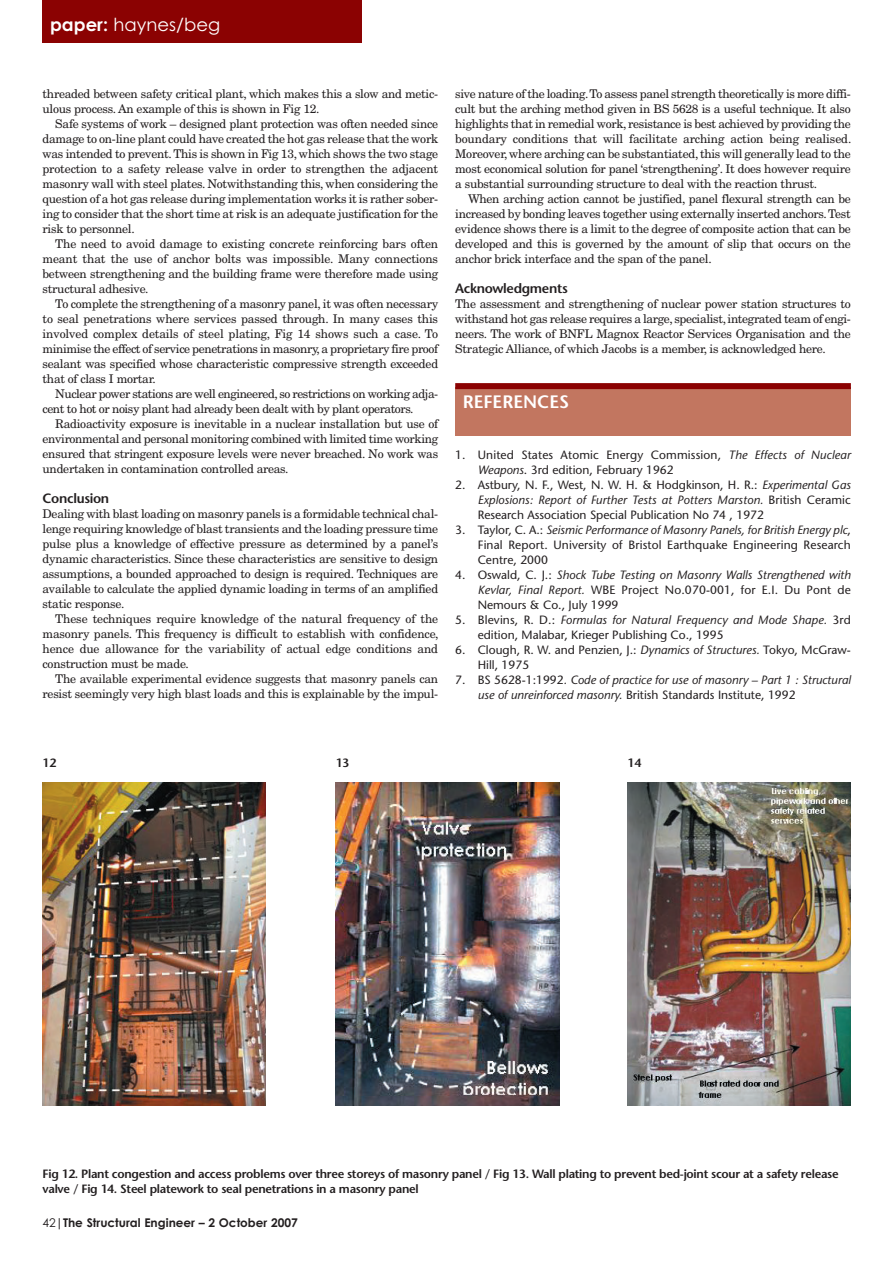
<style>
.page{position:relative;width:893px;height:1263px;background:#fff}
.page>*{position:absolute;margin:0;border:0;box-sizing:border-box;transform-origin:0 0}
.t1{font:18px "Century Gothic";color:#fff}
.t2{font:600 18px "Stone Sans";color:#fff}
.t3{font:600 13.5px "Stone Sans";letter-spacing:-.025em;color:#231f20}
.t4{font:12px/15px "New Century Schlbk";letter-spacing:-.02em;color:#231f20;text-align:justify}
.t5{font:12px/15px "Stone Sans";color:#231f20}
.t6{font:600 12px/15px "Stone Sans";letter-spacing:-.025em;color:#231f20}
.t7{font:12px/15px "New Century Schlbk";letter-spacing:-.04em;color:#231f20}
.t8{font:italic 12px/15px "Stone Sans";color:#231f20}
.t9{font:700 12px "Century Gothic";color:#231f20}
.s1{font-weight:700}
.s2{font-style:italic}
.s3{font-style:normal}
.s4{font-weight:400}
</style>
<div class="page">
<img style="left:42px;top:0;width:809px;height:1106px">
<h1 class="t1" style="left:50px;top:15px;width:172px"><span class="s1">paper:</span> haynes/beg</h1>
<p class="t4" style="left:43px;top:87px;width:397px">threaded between safety critical plant, which makes this a slow and metic&shy;ulous process. An example of this is shown in Fig 12.</p>
<p class="t4" style="left:43px;top:117px;width:397px;text-indent:13px">Safe systems of work – designed plant protection was often needed since damage to on-line plant could have created the hot gas release that the work was intended to prevent. This is shown in Fig 13, which shows the two stage protection to a safety release valve in order to strengthen the adjacent masonry wall with steel plates. Notwithstanding this, when considering the question of a hot gas release during implementation works it is rather sober&shy;ing to consider that the short time at risk is an adequate justification for the risk to personnel.</p>
<p class="t4" style="left:43px;top:237px;width:397px;text-indent:13px">The need to avoid damage to existing concrete reinforcing bars often meant that the use of anchor bolts was impossible. Many connections between strengthening and the building frame were therefore made using structural adhesive.</p>
<p class="t4" style="left:43px;top:297px;width:397px;text-indent:13px">To complete the strengthening of a masonry panel, it was often necessary to seal penetrations where services passed through. In many cases this involved complex details of steel plating, Fig 14 shows such a case. To minimise the effect of service penetrations in masonry, a proprietary fire proof sealant was specified whose characteristic compressive strength exceeded that of class I mortar.</p>
<p class="t7" style="left:43px;top:387px;width:397px;text-indent:13px">Nuclear power stations are well engineered, so restrictions on working adja&shy;cent to hot or noisy plant had already been dealt with by plant operators.</p>
<p class="t4" style="left:43px;top:417px;width:397px;text-indent:13px">Radioactivity exposure is inevitable in a nuclear installation but use of environmental and personal monitoring combined with limited time working ensured that stringent exposure levels were never breached. No work was undertaken in contamination controlled areas.</p>
<p class="t3" style="left:43px;top:493px;width:68px">Conclusion</p>
<p class="t4" style="left:43px;top:507px;width:397px">Dealing with blast loading on masonry panels is a formidable technical chal&shy;lenge requiring knowledge of blast transients and the loading pressure time pulse plus a knowledge of effective pressure as determined by a panel’s dynamic characteristics. Since these characteristics are sensitive to design assumptions, a bounded approached to design is required. Techniques are available to calculate the applied dynamic loading in terms of an amplified static response.</p>
<p class="t4" style="left:43px;top:612px;width:397px;text-indent:13px">These techniques require knowledge of the natural frequency of the masonry panels. This frequency is difficult to establish with confidence, hence due allowance for the variability of actual edge conditions and construction must be made.</p>
<p class="t4" style="left:43px;top:672px;width:397px;text-align:right">The available experimental evidence suggests that masonry panels can resist seemingly very high blast loads and this is explainable by the impul-</p>
<p class="t4" style="left:455px;top:87px;width:397px">sive nature of the loading. To assess panel strength theoretically is more diffi&shy;cult but the arching method given in BS 5628 is a useful technique. It also highlights that in remedial work, resistance is best achieved by providing the boundary conditions that will facilitate arching action being realised.<br>Moreover, where arching can be substantiated, this will generally lead to the most economical solution for panel ‘strengthening’. It does however require a substantial surrounding structure to deal with the reaction thrust.</p>
<p class="t4" style="left:455px;top:192px;width:397px;text-indent:13px">When arching action cannot be justified, panel flexural strength can be increased by bonding leaves together using externally inserted anchors. Test evidence shows there is a limit to the degree of composite action that can be developed and this is governed by the amount of slip that occurs on the anchor brick interface and the span of the panel.</p>
<p class="t3" style="left:455px;top:283px;width:114px">Acknowledgments</p>
<p class="t4" style="left:455px;top:297px;width:397px">The assessment and strengthening of nuclear power station structures to withstand hot gas release requires a large, specialist, integrated team of engi&shy;neers. The work of BNFL Magnox Reactor Services Organisation and the Strategic Alliance, of which Jacobs is a member, is acknowledged here.</p>
<h1 class="t2" style="left:462px;top:395px;width:108px">REFERENCES</h1>
<p class="t5" style="left:477px;top:448px;width:374px;text-indent:-22px">1. United States Atomic Energy Commission, <span class="s2">The Effects of Nuclear<br>Weapons</span>. 3rd edition, February 1962</p>
<p class="t5" style="left:477px;top:478px;width:374px;text-align:justify;text-indent:-22px">2. Astbury, N. F., West, N. W. H. &amp; Hodgkinson, H. R.: <span class="s2">Experimental Gas Explosions: Report of Further Tests at Potters Marston.</span> British Ceramic Research Association Special Publication No 74 , 1972</p>
<p class="t5" style="left:477px;top:523px;width:374px;text-align:justify;text-indent:-22px">3. Taylor, C. A.: <span class="s2">Seismic Performance of Masonry Panels, for British Energy plc</span>, Final Report. University of Bristol Earthquake Engineering Research Centre, 2000</p>
<p class="t5" style="left:477px;top:568px;width:374px;text-align:justify;text-indent:-22px">4. Oswald, C. J.: <span class="s2">Shock Tube Testing on Masonry Walls Strengthened with Kevlar, Final Report.</span> WBE Project No.070-001, for E.I. Du Pont de Nemours &amp; Co., July 1999</p>
<p class="t5" style="left:477px;top:613px;width:374px;text-indent:-22px">5. Blevins, R. D.: <span class="s2">Formulas for Natural Frequency and Mode Shape.</span> 3rd edition, Malabar, Krieger Publishing Co., 1995</p>
<p class="t5" style="left:477px;top:643px;width:374px;text-indent:-22px">6. Clough, R. W. and Penzien, J.: <span class="s2">Dynamics of Structures.</span> Tokyo, McGraw-<br>Hill, 1975</p>
<p class="t8" style="left:477px;top:673px;width:374px;text-indent:-22px"><span class="s3">7. BS 5628-1:1992</span>. Code of practice for use of masonry – Part 1 : Structural use of unreinforced masonry. <span class="s3">British Standards Institute, 1992</span></p>
<p class="t6" style="left:43px;top:757px;width:15px">12</p>
<p class="t6" style="left:336px;top:757px;width:15px">13</p>
<p class="t6" style="left:627px;top:757px;width:15px">14</p>
<p class="t6" style="left:43px;top:1168px;width:797px">Fig 12. Plant congestion and access problems over three storeys of masonry panel / Fig 13. Wall plating to prevent bed-joint scour at a safety release valve / Fig 14. Steel platework to seal penetrations in a masonry panel</p>
<p class="t9" style="left:43px;top:1216px;width:257px"><span class="s4">42</span>|The Structural Engineer – 2 October 2007</p>
</div>
